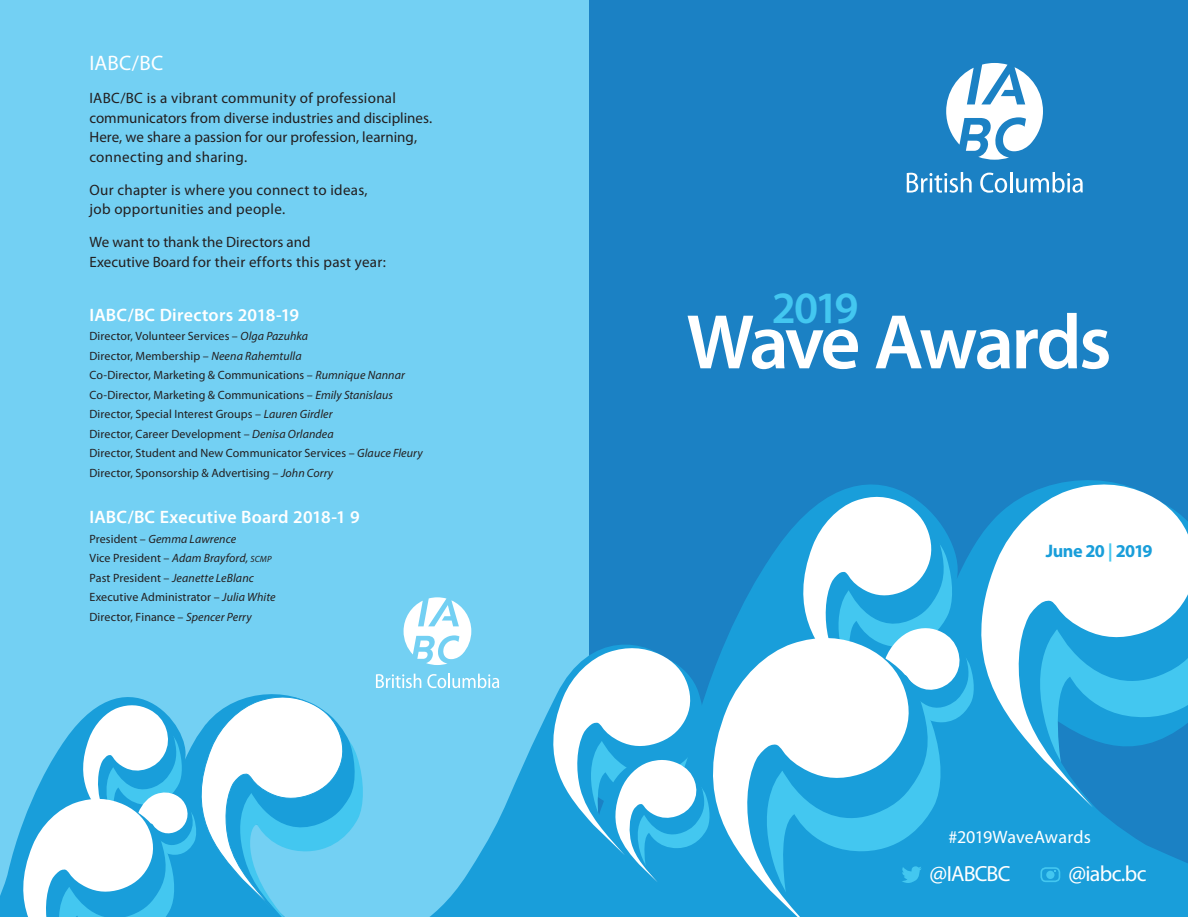
<style>
.page{position:relative;width:1188px;height:917px;background:#fff}
.page>*{position:absolute;margin:0;border:0;box-sizing:border-box;transform-origin:0 0}
.t1{font:600 78px "Myriad Pro";letter-spacing:-.045em;color:#fff}
.t2{font:600 45px "Myriad Pro";color:#43c7f0}
.t3{font:21.9px "Myriad Pro";letter-spacing:-.035em;color:#fff}
.t4{font:21px "Myriad Pro";letter-spacing:.01em;color:#fff}
.t5{font:700 18.15px "Myriad Pro";letter-spacing:-.035em;color:#199eda}
.t6{font:600 18px "Myriad Pro";letter-spacing:.015em;color:#fff}
.t7{font:18px "Myriad Pro";color:#fff}
.t8{font:15px/19.5px "Myriad Pro";letter-spacing:.01em;color:#231f20}
.t9{font:12px/19.5px "Myriad Pro";letter-spacing:.005em;color:#231f20}
.s1{font-style:italic}
.s2{font-style:italic;font-size:9px}
.s3{color:#43c7f0}
.s4{font-size:24.15px}
</style>
<div class="page">
<div style="left:0;top:0;width:589px;height:916px;background:#73d0f3"></div>
<div style="left:589px;top:0;width:599px;height:916px;background:#1b81c4"></div>
<svg style="left:946px;top:63px;width:97px;height:97px"></svg>
<svg style="left:907px;top:172px;width:65px;height:21px"></svg>
<svg style="left:980px;top:173px;width:27px;height:20px"></svg>
<hr style="left:1010px;top:172px;width:2px;height:20px;background:#fff">
<svg style="left:1016px;top:172px;width:67px;height:21px"></svg>
<svg style="left:404px;top:597px;width:67px;height:32px"></svg>
<svg style="left:403px;top:629px;width:145px;height:287px"></svg>
<svg style="left:548px;top:480px;width:640px;height:436px"></svg>
<svg style="left:977px;top:807px;width:211px;height:16px;fill:#199eda"></svg>
<svg style="left:956px;top:481px;width:232px;height:326px"></svg>
<svg style="left:788px;top:494px;width:187px;height:271px;background:#73c3e7"></svg>
<svg style="left:931px;top:666px;width:12px;height:232px;background:#3ab2e3"></svg>
<svg style="left:911px;top:642px;width:20px;height:274px;background:#4bb8e5"></svg>
<svg style="left:690px;top:635px;width:221px;height:281px;background:#81ccec"></svg>
<svg style="left:537px;top:646px;width:184px;height:263px;background:#69c0e7"></svg>
<svg style="left:0;top:643px;width:511px;height:273px"></svg>
<svg style="left:8px;top:694px;width:357px;height:222px"></svg>
<svg style="left:901px;top:865px;width:21px;height:18px"></svg>
<div style="left:1040px;top:867px;width:20px;height:15px;border:2px solid #43c7f0;border-radius:4px"></div>
<div style="left:1046px;top:870px;width:8px;height:8px;background:#43c7f0;border-radius:50%"></div>
<h3 class="t4" style="left:89px;top:52px;width:75px">IABC/BC</h3>
<p class="t8" style="left:89px;top:89px;width:344px">IABC/BC is a vibrant community of professional communicators from diverse industries and disciplines.<br>Here, we share a passion for our profession, learning, connecting and sharing.</p>
<p class="t8" style="left:89px;top:180px;width:280px">Our chapter is where you connect to ideas, job opportunities and people.</p>
<p class="t8" style="left:89px;top:233px;width:298px">We want to thank the Directors and<br>Executive Board for their efforts this past year:</p>
<h3 class="t6" style="left:89px;top:303px;width:211px">IABC/BC Directors 2018-19</h3>
<p class="t9" style="left:89px;top:326px;width:335px">Director, Volunteer Services – <span class="s1">Olga Pazuhka<br></span>Director, Membership – <span class="s1">Neena Rahemtulla<br></span>Co-Director, Marketing &amp; Communications – <span class="s1">Rumnique Nannar </span>Co-Director, Marketing &amp; Communications – <span class="s1">Emily Stanislaus </span>Director, Special Interest Groups – <span class="s1">Lauren Girdler<br></span>Director, Career Development – <span class="s1">Denisa Orlandea<br></span>Director, Student and New Communicator Services – <span class="s1">Glauce Fleury </span>Director, Sponsorship &amp; Advertising – <span class="s1">John Corry</span></p>
<h3 class="t6" style="left:89px;top:506px;width:272px">IABC/BC Executive Board 2018-1 9</h3>
<p class="t9" style="left:89px;top:529px;width:188px">President – <span class="s1">Gemma Lawrence<br></span>Vice President – <span class="s1">Adam Brayford,</span> <span class="s2">SCMP </span>Past President – <span class="s1">Jeanette LeBlanc </span>Executive Administrator – <span class="s1">Julia White </span>Director, Finance – <span class="s1">Spencer Perry</span></p>
<h2 class="t2" style="left:772px;top:279px;width:88px">2019</h2>
<h1 class="t1" style="left:686px;top:292px;width:427px">Wave Awards</h1>
<h3 class="t5" style="left:1046px;top:540px;width:108px">June 20 <span class="s3">|</span> 2019</h3>
<h3 class="t7" style="left:949px;top:826px;width:144px">#2019WaveAwards</h3>
<h3 class="t3" style="left:930px;top:861px;width:82px"><span class="s4">@</span>IABCBC</h3>
<h3 class="t3" style="left:1069px;top:861px;width:80px"><span class="s4">@</span>iabc.bc</h3>
</div>
